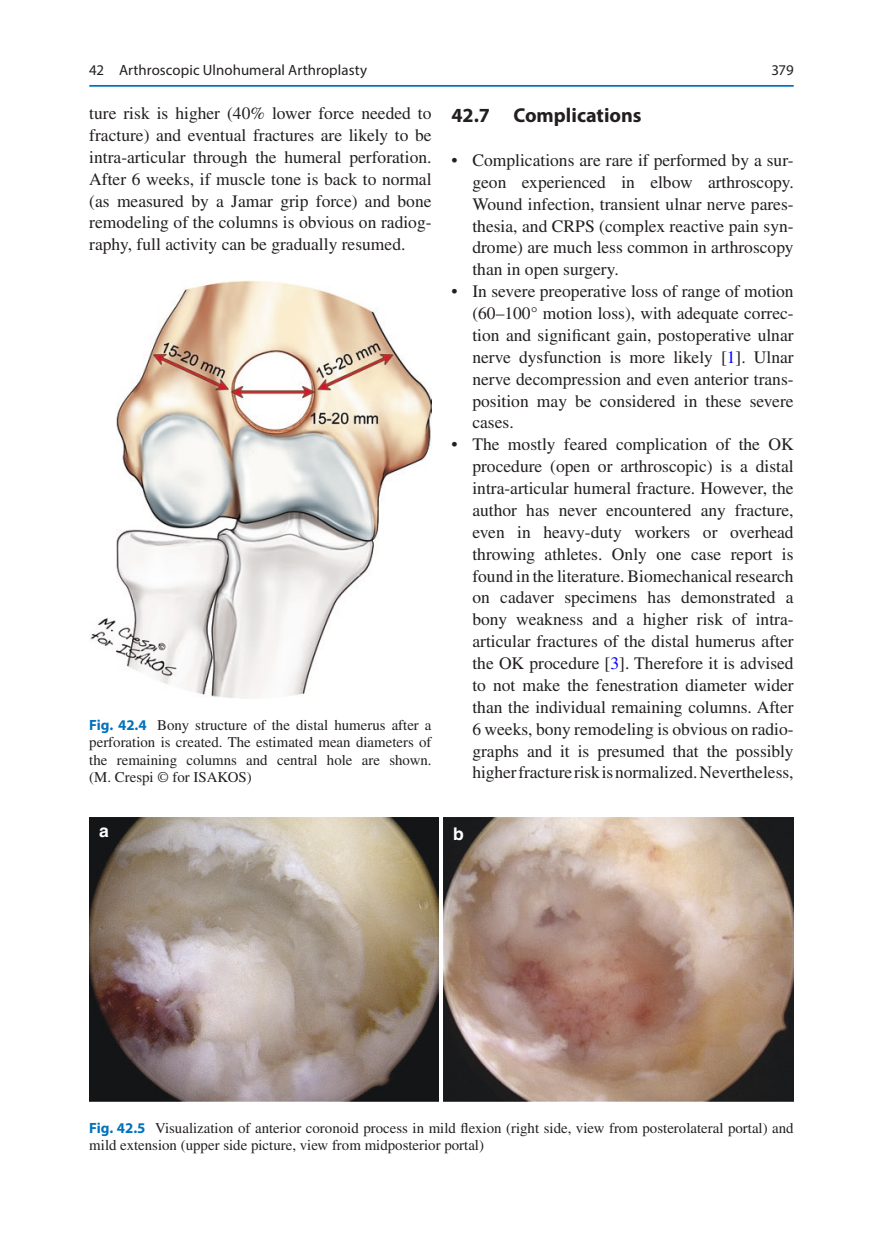
<style>
.page{position:relative;width:883px;height:1260px;background:#fff}
.page>*{position:absolute;margin:0;border:0;box-sizing:border-box;transform-origin:0 0}
.t1{font:700 20.12px "Myriad Pro";color:#231f20}
.t2{font:17.5px/21.9px "Times LT Std";color:#231f20;text-align:justify}
.t3{font:17.5px "Helvetica Bold 3";color:#fff}
.t4{font:14.88px/17.5px "Times LT Std";color:#231f20;text-align:justify}
.t5{font:14.88px "Myriad Pro Regular 3";letter-spacing:.005em;color:#231f20}
.t6{font:14.88px "Myriad Pro";color:#231f20}
.s1{color:#00f}
.s2{font-family:"Myriad Pro";font-weight:700;color:#0073bc}
</style>
<div class="page">
<img style="left:90px;top:280px;width:341px;height:418px">
<img style="left:89px;top:817px;width:349px;height:284px">
<img style="left:443px;top:817px;width:351px;height:284px">
<hr style="left:89px;top:85px;width:705px;height:2px;background:#0073bc">
<p class="t5" style="left:89px;top:61px;width:279px">42 Arthroscopic Ulnohumeral Arthroplasty</p>
<p class="t6" style="left:771px;top:61px;width:24px">379</p>
<p class="t2" style="left:89px;top:102px;width:344px">ture risk is higher (40% lower force needed to fracture) and eventual fractures are likely to be intra-articular through the humeral perforation.<br>After 6 weeks, if muscle tone is back to normal (as measured by a Jamar grip force) and bone remodeling of the columns is obvious on radiog&shy;raphy, full activity can be gradually resumed.</p>
<p class="t1" style="left:451px;top:102px;width:192px">42.7 Complications</p>
<p class="t2" style="left:472px;top:149px;width:323px;text-indent:-21px">• Complications are rare if performed by a sur&shy;geon experienced in elbow arthroscopy.<br>Wound infection, transient ulnar nerve pares&shy;thesia, and CRPS (complex reactive pain syn&shy;drome) are much less common in arthroscopy than in open surgery.</p>
<p class="t2" style="left:472px;top:280px;width:323px;text-indent:-21px">• In severe preoperative loss of range of motion (60–100° motion loss), with adequate correc&shy;tion and significant gain, postoperative ulnar nerve dysfunction is more likely [<span class="s1">1</span>]. Ulnar nerve decompression and even anterior trans&shy;position may be considered in these severe cases.</p>
<p class="t2" style="left:472px;top:433px;width:323px;text-indent:-21px">• The mostly feared complication of the OK procedure (open or arthroscopic) is a distal intra-articular humeral fracture. However, the author has never encountered any fracture, even in heavy-duty workers or overhead throwing athletes. Only one case report is found in the literature. Biomechanical research on cadaver specimens has demonstrated a bony weakness and a higher risk of intra&shy;articular fractures of the distal humerus after the OK procedure [<span class="s1">3</span>]. Therefore it is advised to not make the fenestration diameter wider than the individual remaining columns. After 6 weeks, bony remodeling is obvious on radio&shy;graphs and it is presumed that the possibly higher fracture risk is normalized. Nevertheless,</p>
<p class="t4" style="left:89px;top:716px;width:344px"><span class="s2">Fig. 42.4</span> Bony structure of the distal humerus after a perforation is created. The estimated mean diameters of the remaining columns and central hole are shown. (M. Crespi © for ISAKOS)</p>
<p class="t3" style="left:99px;top:820px;width:11px">a</p>
<p class="t3" style="left:453px;top:823px;width:12px">b</p>
<p class="t4" style="left:89px;top:1119px;width:706px"><span class="s2">Fig. 42.5</span> Visualization of anterior coronoid process in mild flexion (right side, view from posterolateral portal) and mild extension (upper side picture, view from midposterior portal)</p>
</div>
